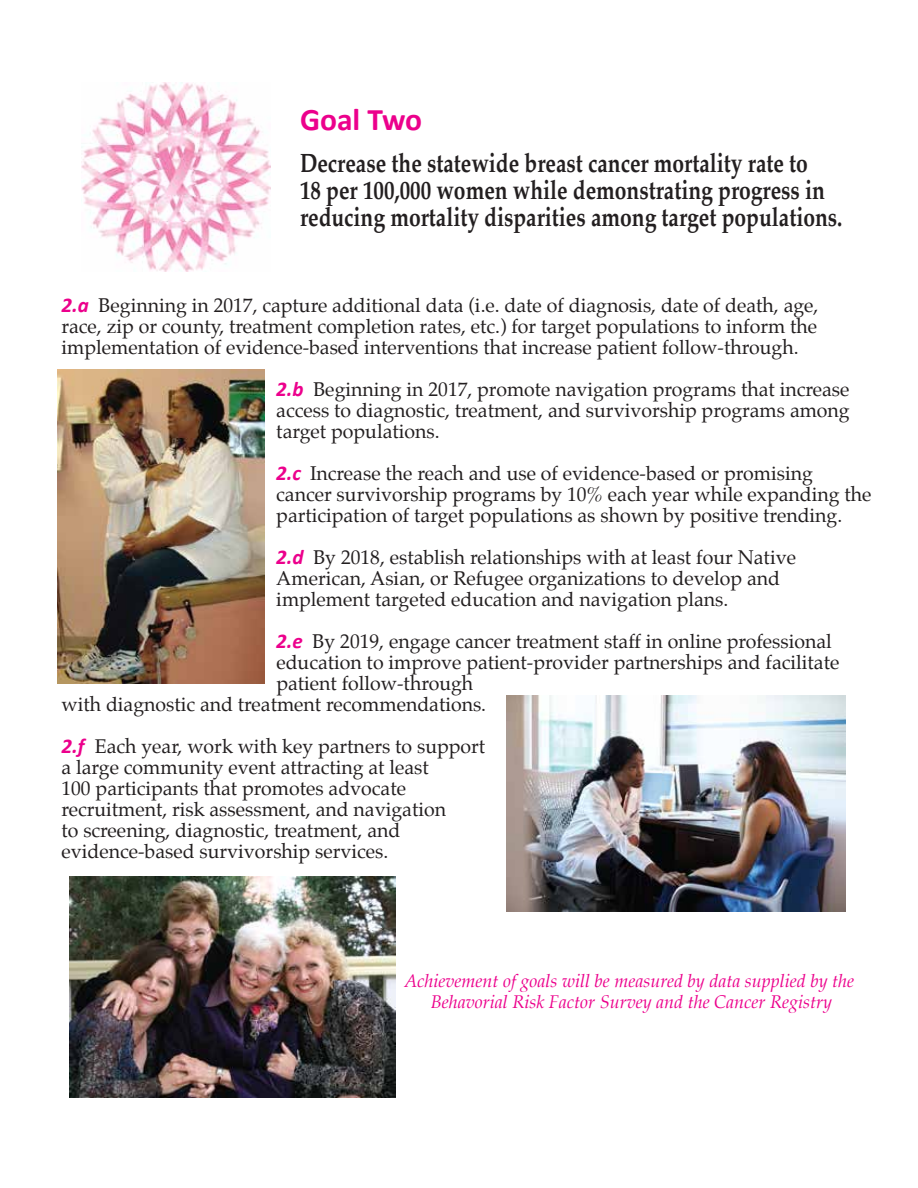
<style>
.page{position:relative;width:918px;height:1188px;background:#fff}
.page>*{position:absolute;margin:0;border:0;box-sizing:border-box;transform-origin:0 0}
.t1{font:700 31.5px "Calibri";color:#ec008c}
.t2{font:700 26.25px/27px "Palatino";color:#231f20;scale:.8 1}
.t3{font:19.5px/21px "Palatino";color:#231f20}
.t4{font:italic 18px/21px "Palatino";color:#ec008c;text-align:center}
.s1{font-family:"Calibri";font-weight:700;font-style:italic;font-size:21px;color:#ec008c}
</style>
<div class="page">
<img style="left:82px;top:82px;width:189px;height:190px">
<img style="left:58px;top:369px;width:206px;height:315px">
<img style="left:70px;top:877px;width:325px;height:220px">
<img style="left:507px;top:696px;width:339px;height:215px">
<h1 class="t1" style="left:300px;top:99px;width:124px">Goal Two</h1>
<h2 class="t2" style="left:300px;top:149px;width:680px">Decrease the statewide breast cancer mortality rate to<br>18 per 100,000 women while demonstrating progress in reducing mortality disparities among target populations.</h2>
<p class="t3" style="left:61px;top:295px;width:759px;text-align:justify"><span class="s1">2.a</span> Beginning in 2017, capture additional data (i.e. date of diagnosis, date of death, age, race, zip or county, treatment completion rates, etc.) for target populations to inform the implementation of evidence-based interventions that increase patient follow-through.</p>
<p class="t3" style="left:276px;top:379px;width:575px;text-align:justify"><span class="s1">2.b</span> Beginning in 2017, promote navigation programs that increase access to diagnostic, treatment, and survivorship programs among target populations.</p>
<p class="t3" style="left:276px;top:463px;width:597px"><span class="s1">2.c</span> Increase the reach and use of evidence-based or promising cancer survivorship programs by 10% each year while expanding the participation of target populations as shown by positive trending.</p>
<p class="t3" style="left:276px;top:547px;width:521px"><span class="s1">2.d</span> By 2018, establish relationships with at least four Native<br>American, Asian, or Refugee organizations to develop and implement targeted education and navigation plans.</p>
<p class="t3" style="left:276px;top:631px;width:557px"><span class="s1">2.e</span> By 2019, engage cancer treatment staff in online professional</p>
<p class="t3" style="left:276px;top:652px;width:565px">education to improve patient-provider partnerships and facilitate</p>
<p class="t3" style="left:276px;top:673px;width:198px">patient follow-through</p>
<p class="t3" style="left:62px;top:694px;width:426px">with diagnostic and treatment recommendations.</p>
<p class="t3" style="left:61px;top:736px;width:425px"><span class="s1">2.f</span> Each year, work with key partners to support a large community event attracting at least<br>100 participants that promotes advocate recruitment, risk assessment, and navigation<br>to screening, diagnostic, treatment, and evidence-based survivorship services.</p>
<p class="t4" style="left:404px;top:970px;width:452px">Achievement of goals will be measured by data supplied by the<br>Behavorial Risk Factor Survey and the Cancer Registry</p>
</div>
